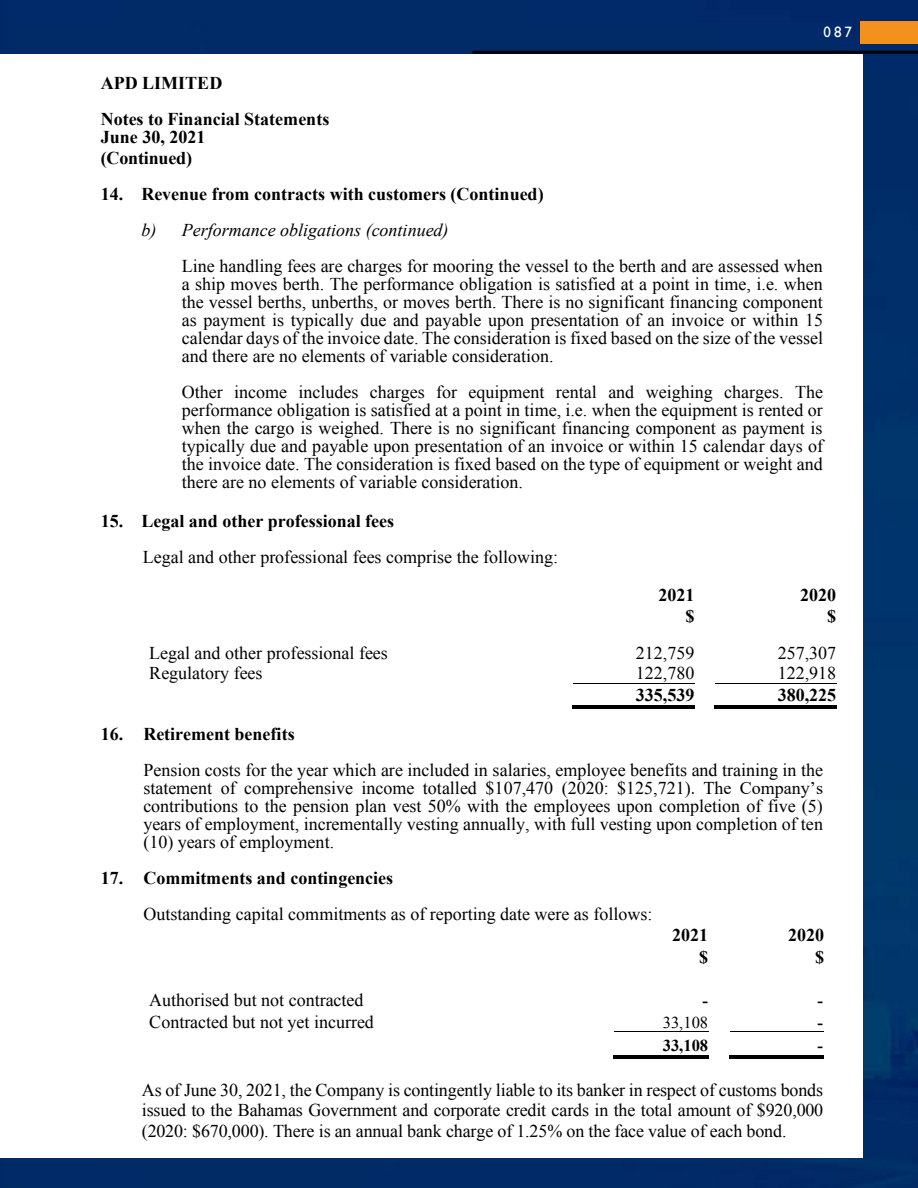
<style>
.page{position:relative;width:918px;height:1188px;background:#fff}
.page>*{position:absolute;margin:0;border:0;box-sizing:border-box;transform-origin:0 0}
.t1{font:18px/18px "Times New Roman";color:#000;text-align:justify}
.t2{font:700 18px/36px "Times New Roman";color:#000}
.t3{font:italic 18px "Times New Roman";color:#000}
.t4{font:700 16.5px "Times New Roman";color:#000}
.t5{font:16.5px "Times New Roman";color:#000}
.t6{font:15px "Gill Sans";color:#fff}
</style>
<div class="page">
<img style="left:0;top:0;width:918px;height:1188px">
<hr style="left:0;top:2px;width:3px;height:1186px;background:#002967">
<div style="left:472px;top:51px;width:446px;height:3px;border:2px solid #000"></div>
<div style="left:0;top:54px;width:863px;height:1104px;background:#fff"></div>
<div style="left:860px;top:21px;width:58px;height:23px;background:#f4911d"></div>
<hr style="left:573px;top:683px;width:122px;height:1px;background:#000">
<hr style="left:715px;top:683px;width:122px;height:1px;background:#000">
<hr style="left:572px;top:707px;width:123px;height:1px;background:#000">
<hr style="left:572px;top:705px;width:123px;height:1px;background:#000">
<hr style="left:714px;top:707px;width:123px;height:1px;background:#000">
<hr style="left:714px;top:705px;width:123px;height:1px;background:#000">
<hr style="left:614px;top:1032px;width:94px;height:1px;background:#000">
<hr style="left:730px;top:1032px;width:93px;height:1px;background:#000">
<hr style="left:613px;top:1057px;width:95px;height:1px;background:#000">
<hr style="left:613px;top:1055px;width:95px;height:1px;background:#000">
<hr style="left:729px;top:1057px;width:94px;height:1px;background:#000">
<hr style="left:729px;top:1055px;width:94px;height:1px;background:#000">
<p class="t6" style="left:824px;top:23px;width:30px">087</p>
<p class="t2" style="left:101px;top:65px;width:230px">APD LIMITED<br>Notes to Financial Statements</p>
<p class="t2" style="left:101px;top:127px;width:106px;line-height:20.4px">June 30, 2021 (Continued)</p>
<p class="t2" style="left:101px;top:176px;width:444px">14. Revenue from contracts with customers (Continued)</p>
<p class="t3" style="left:141px;top:218px;width:309px">b) Performance obligations (continued)</p>
<p class="t1" style="left:182px;top:257px;width:643px">Line handling fees are charges for mooring the vessel to the berth and are assessed when a ship moves berth. The performance obligation is satisfied at a point in time, i.e. when the vessel berths, unberths, or moves berth. There is no significant financing component as payment is typically due and payable upon presentation of an invoice or within 15 calendar days of the invoice date. The consideration is fixed based on the size of the vessel and there are no elements of variable consideration.</p>
<p class="t1" style="left:182px;top:383px;width:643px">Other income includes charges for equipment rental and weighing charges. The performance obligation is satisfied at a point in time, i.e. when the equipment is rented or when the cargo is weighed. There is no significant financing component as payment is typically due and payable upon presentation of an invoice or within 15 calendar days of the invoice date. The consideration is fixed based on the type of equipment or weight and there are no elements of variable consideration.</p>
<p class="t2" style="left:101px;top:502px;width:295px">15. Legal and other professional fees</p>
<p class="t1" style="left:143px;top:548px;width:417px">Legal and other professional fees comprise the following:</p>
<p class="t2" style="left:658px;top:577px;width:37px">2021</p>
<p class="t2" style="left:800px;top:577px;width:37px">2020</p>
<p class="t2" style="left:685px;top:597px;width:10px">$</p>
<p class="t2" style="left:827px;top:597px;width:10px">$</p>
<p class="t1" style="left:149px;top:643px;width:240px">Legal and other professional fees</p>
<p class="t1" style="left:636px;top:643px;width:60px">212,759</p>
<p class="t1" style="left:778px;top:643px;width:60px">257,307</p>
<p class="t1" style="left:149px;top:664px;width:115px">Regulatory fees</p>
<p class="t1" style="left:636px;top:664px;width:60px">122,780</p>
<p class="t1" style="left:778px;top:664px;width:60px">122,918</p>
<p class="t2" style="left:636px;top:676px;width:60px">335,539</p>
<p class="t2" style="left:778px;top:676px;width:60px">380,225</p>
<p class="t2" style="left:101px;top:716px;width:195px">16. Retirement benefits</p>
<p class="t1" style="left:143px;top:761px;width:681px">Pension costs for the year which are included in salaries, employee benefits and training in the statement of comprehensive income totalled $107,470 (2020: $125,721). The Company’s contributions to the pension plan vest 50% with the employees upon completion of five (5) years of employment, incrementally vesting annually, with full vesting upon completion of ten (10) years of employment.</p>
<p class="t2" style="left:101px;top:860px;width:294px">17. Commitments and contingencies</p>
<p class="t1" style="left:143px;top:905px;width:511px">Outstanding capital commitments as of reporting date were as follows:</p>
<p class="t2" style="left:672px;top:917px;width:37px">2021</p>
<p class="t2" style="left:788px;top:917px;width:37px">2020</p>
<p class="t2" style="left:699px;top:938px;width:10px">$</p>
<p class="t2" style="left:815px;top:938px;width:10px">$</p>
<p class="t1" style="left:149px;top:991px;width:216px">Authorised but not contracted</p>
<p class="t4" style="left:703px;top:989px;width:7px">-</p>
<p class="t4" style="left:818px;top:989px;width:7px">-</p>
<p class="t1" style="left:149px;top:1012px;width:226px">Contracted but not yet incurred</p>
<p class="t5" style="left:663px;top:1011px;width:47px">33,108</p>
<p class="t4" style="left:818px;top:1011px;width:7px">-</p>
<p class="t4" style="left:663px;top:1034px;width:47px">33,108</p>
<p class="t4" style="left:818px;top:1034px;width:7px">-</p>
<p class="t1" style="left:142px;top:1079px;width:683px;line-height:20.7px">As of June 30, 2021, the Company is contingently liable to its banker in respect of customs bonds issued to the Bahamas Government and corporate credit cards in the total amount of $920,000 (2020: $670,000). There is an annual bank charge of 1.25% on the face value of each bond.</p>
</div>
